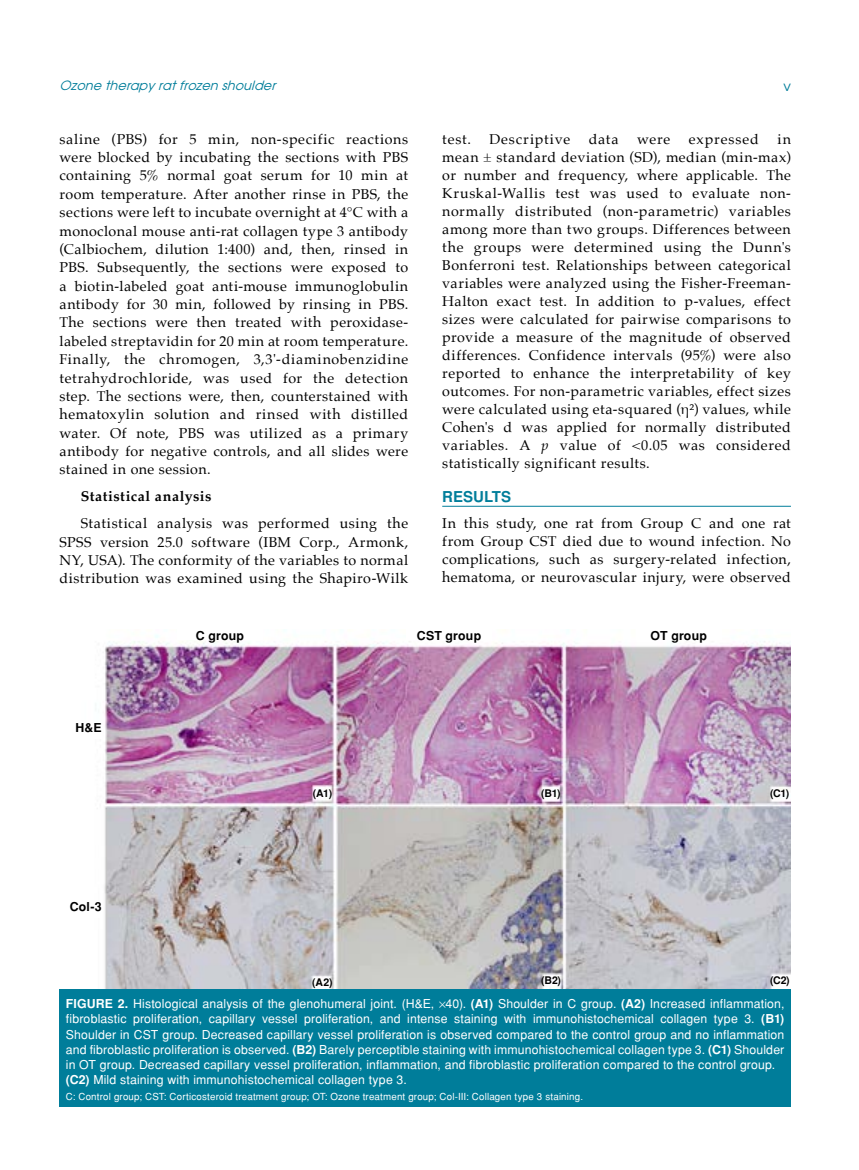
<style>
.page{position:relative;width:859px;height:1170px;background:#fff}
.page>*{position:absolute;margin:0;border:0;box-sizing:border-box;transform-origin:0 0}
.t1{font:700 15px "Helvetica Tr";letter-spacing:.005em;color:#007d9a}
.t2{font:14.25px/18.3px "Palatino";letter-spacing:.035em;color:#000;text-align:justify}
.t3{font:700 14.25px "Palatino";letter-spacing:.04em;color:#000}
.t4{font:14.25px "Palatino";letter-spacing:.06em;color:#000}
.t5{font:14.25px "Palatino";letter-spacing:.065em;color:#000}
.t6{font:13.5px "Avant Garde Tr";color:#007d9a}
.t7{font:italic 12.75px "Avant Garde Tr";color:#007d9a}
.t8{font:12.3px/15.3px "Helvetica Normal Tr";letter-spacing:.01em;color:#fff}
.t9{font:700 12.3px "Helvetica Tr";letter-spacing:.015em;color:#000}
.t10{font:700 10.5px "Helvetica Tr";letter-spacing:-.01em;color:#000}
.t11{font:9.75px "Helvetica Normal Tr";letter-spacing:.02em;color:#fff}
.s1{font-style:italic}
.s2{font-family:"Helvetica Tr";font-weight:700}
</style>
<div class="page">
<hr style="left:442px;top:506px;width:349px;height:1px;background:#007d9a">
<img style="left:104px;top:629px;width:687px;height:360px">
<div style="left:60px;top:989px;width:731px;height:117px;background:#007d9a"></div>
<div style="left:178px;top:624px;width:85px;height:16px;background:#fff"></div>
<div style="left:406px;top:624px;width:86px;height:16px;background:#fff"></div>
<div style="left:636px;top:624px;width:85px;height:16px;background:#fff"></div>
<p class="t7" style="left:60px;top:78px;width:221px">Ozone therapyratfrozen shoulder</p>
<p class="t6" style="left:783px;top:77px;width:9px">v</p>
<p class="t2" style="left:60px;top:129px;width:350px">saline (PBS) for 5 min, non-specific reactions were blocked by incubating the sections with PBS containing 5% normal goat serum for 10 min at room temperature. After another rinse in PBS, the sections were left to incubate overnight at 4°C with a monoclonal mouse anti-rat collagen type 3 antibody (Calbiochem, dilution 1:400) and, then, rinsed in PBS. Subsequently, the sections were exposed to a biotin-labeled goat anti-mouse immunoglobulin antibody for 30 min, followed by rinsing in PBS.<br>The sections were then treated with peroxidase&shy;labeled streptavidin for 20 min at room temperature.<br>Finally, the chromogen, 3,3'-diaminobenzidine tetrahydrochloride, was used for the detection step. The sections were, then, counterstained with hematoxylin solution and rinsed with distilled water. Of note, PBS was utilized as a primary antibody for negative controls, and all slides were stained in one session.</p>
<p class="t3" style="left:81px;top:484px;width:132px">Statistical analysis</p>
<p class="t2" style="left:60px;top:514px;width:350px;text-indent:21px">Statistical analysis was performed using the SPSS version 25.0 software (IBM Corp., Armonk, NY, USA). The conformity of the variables to normal distribution was examined using the Shapiro-Wilk</p>
<p class="t2" style="left:442px;top:129px;width:30px">test.</p>
<p class="t4" style="left:489px;top:127px;width:82px">Descriptive</p>
<p class="t2" style="left:589px;top:129px;width:31px">data</p>
<p class="t2" style="left:637px;top:129px;width:35px">were</p>
<p class="t5" style="left:689px;top:127px;width:72px">expressed</p>
<p class="t2" style="left:442px;top:130px;width:350px;text-indent:335px">in mean ± standard deviation (SD), median (min-max) or number and frequency, where applicable. The Kruskal-Wallis test was used to evaluate non&shy;normally distributed (non-parametric) variables among more than two groups. Differences between the groups were determined using the Dunn's Bonferroni test. Relationships between categorical variables were analyzed using the Fisher-Freeman-Halton exact test. In addition to p-values, effect sizes were calculated for pairwise comparisons to provide a measure of the magnitude of observed differences. Confidence intervals (95%) were also reported to enhance the interpretability of key outcomes. For non-parametric variables, effect sizes were calculated using eta-squared (η²) values, while Cohen's d was applied for normally distributed variables. A <span class="s1">p</span> value of &lt;0.05 was considered statistically significant results.</p>
<p class="t1" style="left:442px;top:487px;width:71px">RESULTS</p>
<p class="t2" style="left:442px;top:514px;width:350px">In this study, one rat from Group C and one rat from Group CST died due to wound infection. No complications, such as surgery-related infection, hematoma, or neurovascular injury, were observed</p>
<p class="t9" style="left:76px;top:720px;width:27px">H&amp;E</p>
<p class="t9" style="left:70px;top:899px;width:33px">Col-3</p>
<p class="t9" style="left:196px;top:628px;width:50px">C group</p>
<p class="t10" style="left:313px;top:786px;width:21px">(A1)</p>
<p class="t9" style="left:417px;top:628px;width:66px">CST group</p>
<p class="t9" style="left:650px;top:628px;width:58px">OT group</p>
<p class="t10" style="left:541px;top:786px;width:21px">(B1)</p>
<p class="t10" style="left:770px;top:786px;width:21px">(C1)</p>
<p class="t10" style="left:770px;top:974px;width:21px">(C2)</p>
<p class="t8" style="left:66px;top:995px;width:720px"><span class="s2">FIGURE 2.</span> Histological analysis of the glenohumeral joint. (H&amp;E, 40). <span class="s2">(A1)</span> Shoulder in C group. <span class="s2">(A2)</span> Increased inflammation, fibroblastic proliferation, capillary vessel proliferation, and intense staining with immunohistochemical collagen type 3. <span class="s2">(B1)<br></span>Shoulder in CST group. Decreased capillary vessel proliferation is observed compared to the control group and no inflammation and fibroblastic proliferation is observed. <span class="s2">(B2)</span> Barely perceptible staining with immunohistochemical collagen type 3. <span class="s2">(C1)</span> Shoulder in OT group. Decreased capillary vessel proliferation, inflammation, and fibroblastic proliferation compared to the control group. <span class="s2">(C2)</span> Mild staining with immunohistochemical collagen type 3.</p>
<p class="t11" style="left:66px;top:1090px;width:519px">C: Control group; CST: Corticosteroid treatment group; OT: Ozone treatment group; Col-III: Collagen type 3 staining.</p>
<p class="t10" style="left:541px;top:974px;width:21px">(B2)</p>
<p class="t10" style="left:312px;top:976px;width:22px">(A2)</p>
</div>
